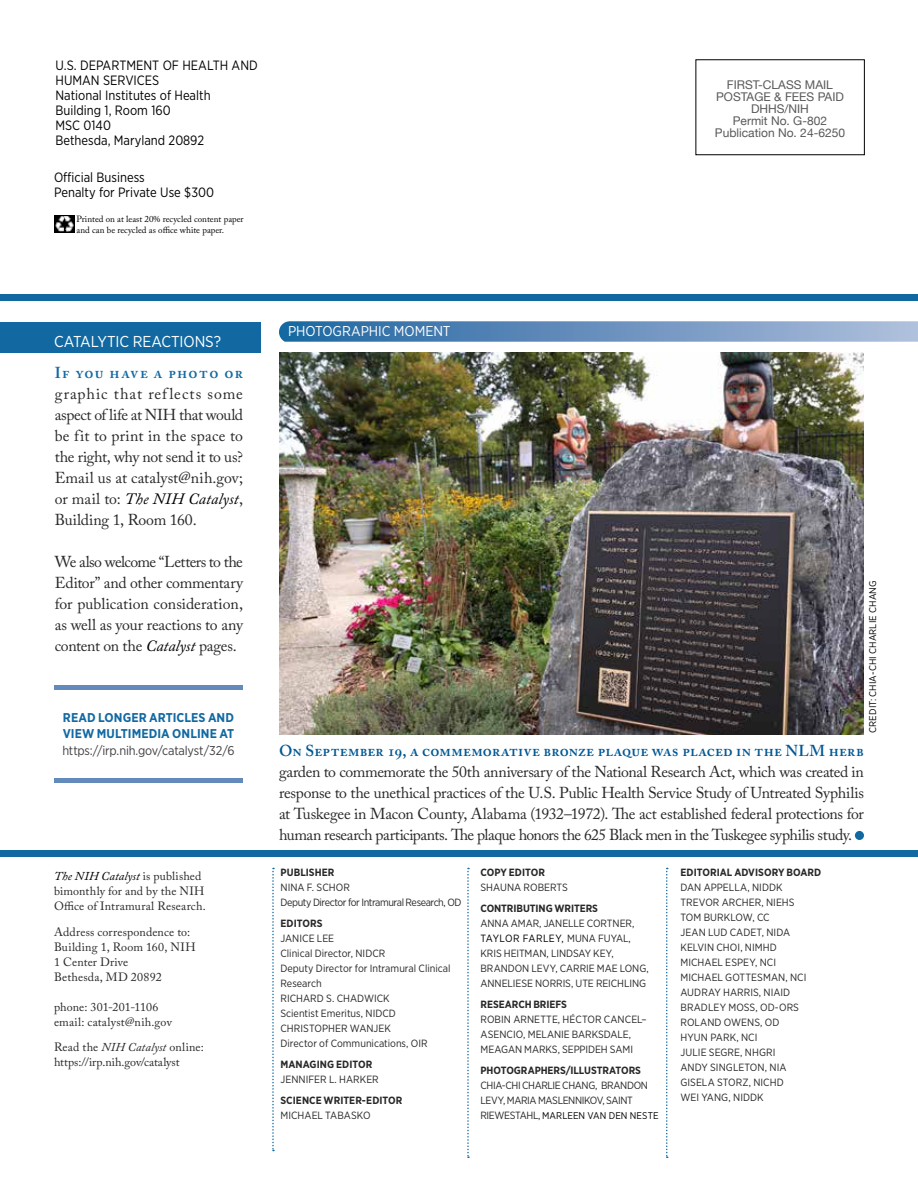
<style>
.page{position:relative;width:918px;height:1188px;background:#fff}
.page>*{position:absolute;margin:0;border:0;box-sizing:border-box;transform-origin:0 0}
.t1{font:15.75px/21px "Adobe Caslon Pro";letter-spacing:-.015em;color:#292829;text-align:justify}
.t2{font:600 15.75px "Adobe Caslon Pro";letter-spacing:.015em;color:#005895}
.t3{font:15.75px "Gotham Narrow";letter-spacing:-.01em;color:#fff}
.t4{font:600 15.75px "Adobe Caslon Pro";letter-spacing:.075em;color:#1269a2}
.t5{font:14.25px "Gotham Narrow";letter-spacing:-.005em;color:#fff}
.t6{font:13.5px/15px "Gotham Narrow";color:#000;scale:.96 1}
.t7{font:700 12.75px/16.5px "Gotham Narrow";letter-spacing:.005em;color:#1269a2}
.t8{font:12.75px "Gotham Narrow";letter-spacing:-.015em;color:#414042}
.t9{font:12px/15px "Adobe Caslon Pro";letter-spacing:.015em;color:#292829}
.t10{font:12px/12px "Helvetica Neue";color:#58595b;text-align:center}
.t11{font:10.5px/15px "Gotham Narrow";color:#292829}
.t12{font:700 10.5px "Gotham Narrow";color:#292829}
.t13{font:10.5px/15px "Gotham Narrow";letter-spacing:-.035em;color:#292829}
.t14{font:10.5px/15px "Gotham Narrow";letter-spacing:-.04em;color:#292829}
.t15{font:9.75px "Gotham Narrow";letter-spacing:.01em;color:#000}
.t16{font:9px/10.8px "Adobe Caslon Pro";color:#000}
.s1{font-style:italic;color:#000}
.s2{font-style:italic}
.s3{color:#000}
.s4{font-size:10.5px;color:#292829}
</style>
<div class="page">
<svg style="left:279px;top:321px;width:639px;height:21px;background:#6c94c0"></svg>
<div style="left:0;top:322px;width:261px;height:31px;background:#1269a2"></div>
<img style="left:54px;top:215px;width:20px;height:18px">
<svg style="left:272px;top:868px;width:2px;height:283px"></svg>
<svg style="left:467px;top:868px;width:2px;height:290px"></svg>
<svg style="left:666px;top:868px;width:2px;height:290px"></svg>
<div style="left:0;top:294px;width:918px;height:7px;background:#1269a2"></div>
<hr style="left:54px;top:686px;width:189px;height:4px;background:#628bbb">
<div style="left:0;top:850px;width:918px;height:7px;background:#1269a2"></div>
<div style="left:855px;top:831px;width:9px;height:9px;background:#1269a2;border-radius:50%"></div>
<div style="left:54px;top:778px;width:189px;height:5px;background:#628bbb"></div>
<img style="left:279px;top:352px;width:585px;height:383px">
<p class="t6" style="left:56px;top:58px;width:212px">U.S. DEPARTMENT OF HEALTH AND<br>HUMAN SERVICES<br>National Institutes of Health<br>Building 1, Room 160<br>MSC 0140<br>Bethesda, Maryland 20892</p>
<p class="t6" style="left:54px;top:169px;width:168px">Official Business<br>Penalty for Private Use $300</p>
<p class="t16" style="left:76px;top:214px;width:169px">Printed on at least 20% recycled content paper and can be recycled as office white paper.</p>
<p class="t10" style="left:715px;top:79px;width:132px">FIRST-CLASS MAIL<br>POSTAGE &amp; FEES PAID<br>DHHS/NIH<br>Permit No. G-802<br>Publication No. 24-6250</p>
<h2 class="t5" style="left:288px;top:322px;width:164px">PHOTOGRAPHIC MOMENT</h2>
<h1 class="t3" style="left:54px;top:331px;width:169px">CATALYTIC REACTIONS?</h1>
<h1 class="t4" style="left:55px;top:363px;width:190px">If you have a photo or</h1>
<h1 class="t1" style="left:55px;top:383px;width:190px">graphic that reflects some aspect of life at NIH that would be fit to print in the space to the right, why not send it to us?<br>Email us at catalyst@nih.gov; or mail to: <span class="s1">The NIH Catalyst</span>, Building 1, Room 160.</h1>
<h1 class="t1" style="left:55px;top:551px;width:190px">We also welcome “Letters to the Editor” and other commentary for publication consideration, as well as your reactions to any content on the <span class="s1">Catalyst</span> pages.</h1>
<p class="t15" style="left:867px;top:733px;width:154px;rotate:-90deg">CREDIT: CHIA-CHI CHARLIE CHANG</p>
<p class="t7" style="left:63px;top:709px;width:173px">READ LONGER ARTICLES AND<br>VIEW MULTIMEDIA ONLINE AT</p>
<p class="t8" style="left:62px;top:743px;width:174px">https://irp.nih.gov/catalyst/32/6</p>
<h1 class="t2" style="left:279px;top:741px;width:586px">On September 19, a commemorative bronze plaque was placed in the NLM herb</h1>
<p class="t1" style="left:279px;top:761px;width:586px">garden to commemorate the 50th anniversary of the National Research Act, which was created in response to the unethical practices of the U.S. Public Health Service Study of Untreated Syphilis at Tuskegee in Macon County, Alabama (1932–1972). The act established federal protections for human research participants. The plaque honors the 625 Black men in the Tuskegee syphilis study.</p>
<p class="t9" style="left:54px;top:869px;width:153px"><span class="s1">The NIH Catalyst</span> is published bimonthly for and by the NIH<br>Office of Intramural Research.</p>
<p class="t9" style="left:54px;top:924px;width:143px">Address correspondence to:<br>Building 1, Room 160, NIH<br>1 Center Drive<br>Bethesda, MD 20892</p>
<p class="t9" style="left:54px;top:999px;width:119px">phone: 301-201-1106 email: catalyst@nih.gov</p>
<p class="t9" style="left:54px;top:1040px;width:151px">Read the <span class="s2">NIH Catalyst</span> online: https://irp.nih.gov/catalyst</p>
<p class="t12" style="left:280px;top:866px;width:56px">PUBLISHER</p>
<p class="t14" style="left:280px;top:880px;width:183px">NINA F. SCHOR<br>Deputy Director for Intramural Research, OD</p>
<p class="t12" style="left:280px;top:917px;width:43px">EDITORS</p>
<p class="t11" style="left:280px;top:931px;width:172px">JANICE LEE<br>Clinical Director, NIDCR<br>Deputy Director for Intramural Clinical<br>Research<br>RICHARD S. CHADWICK<br>Scientist Emeritus, NIDCD<br>CHRISTOPHER WANJEK<br>Director of Communications, OIR</p>
<p class="t12" style="left:280px;top:1058px;width:93px">MANAGING EDITOR</p>
<p class="t11" style="left:280px;top:1072px;width:100px">JENNIFER L. HARKER</p>
<p class="t12" style="left:280px;top:1094px;width:123px">SCIENCE WRITER-EDITOR</p>
<p class="t11" style="left:280px;top:1108px;width:92px">MICHAEL TABASKO</p>
<p class="t12" style="left:481px;top:866px;width:66px">COPY EDITOR</p>
<p class="t11" style="left:481px;top:880px;width:89px">SHAUNA ROBERTS</p>
<p class="t12" style="left:481px;top:902px;width:119px">CONTRIBUTING WRITERS</p>
<p class="t11" style="left:481px;top:916px;width:170px">ANNA AMAR, JANELLE CORTNER,<br><span class="s3">TAYLOR FARLEY,</span> MUNA FUYAL,<br>KRIS HEITMAN, LINDSAY KEY,<br>BRANDON LEVY, CARRIE MAE LONG,<br>ANNELIESE NORRIS, UTE REICHLING</p>
<p class="t12" style="left:481px;top:998px;width:88px">RESEARCH BRIEFS</p>
<p class="t11" style="left:481px;top:1012px;width:168px">ROBIN ARNETTE, HÉCTOR CANCEL–<br>ASENCIO, MELANIE BARKSDALE,<br>MEAGAN MARKS, SEPPIDEH SAMI</p>
<p class="t12" style="left:481px;top:1064px;width:162px">PHOTOGRAPHERS/ILLUSTRATORS</p>
<p class="t13" style="left:481px;top:1078px;width:169px">CHIA-CHI CHARLIE CHANG, BRANDON<br>LEVY, MARIA MASLENNIKOV, SAINT</p>
<p class="t15" style="left:481px;top:1110px;width:180px"><span class="s4">RIEWESTAHL,</span> MARLEEN VAN DEN NESTE</p>
<p class="t12" style="left:681px;top:866px;width:142px">EDITORIAL ADVISORY BOARD</p>
<p class="t11" style="left:681px;top:880px;width:127px">DAN APPELLA, NIDDK<br>TREVOR ARCHER, NIEHS<br>TOM BURKLOW, CC<br>JEAN LUD CADET, NIDA<br>KELVIN CHOI, NIMHD<br>MICHAEL ESPEY, NCI<br>MICHAEL GOTTESMAN, NCI<br>AUDRAY HARRIS, NIAID<br>BRADLEY MOSS, OD-ORS<br>ROLAND OWENS, OD<br>HYUN PARK, NCI<br>JULIE SEGRE, NHGRI<br>ANDY SINGLETON, NIA<br>GISELA STORZ, NICHD<br>WEI YANG, NIDDK</p>
</div>
